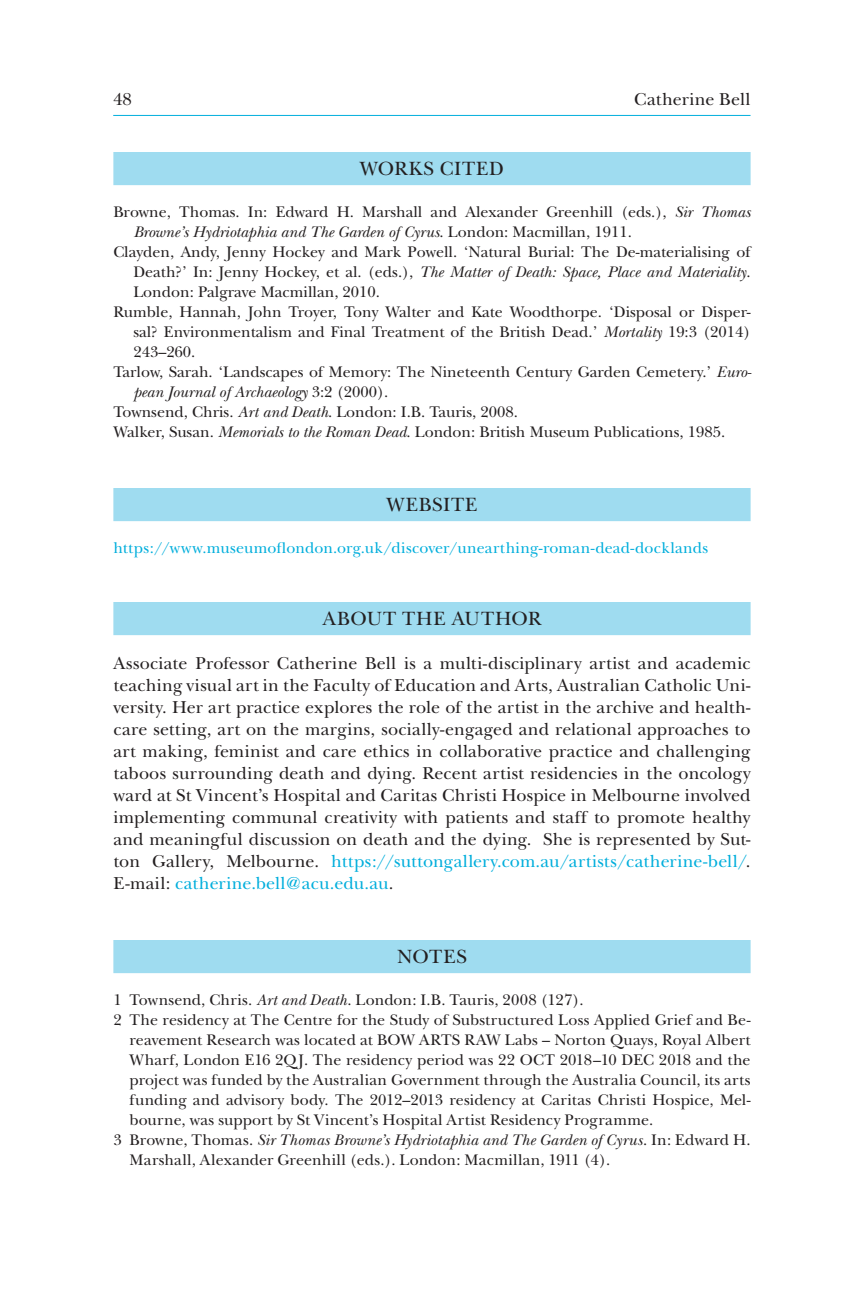
<style>
.page{position:relative;width:864px;height:1296px;background:#fff}
.page>*{position:absolute;margin:0;border:0;box-sizing:border-box;transform-origin:0 0}
.t1{font:20px "New Baskerville";letter-spacing:.04em;color:#231f20}
.t2{font:18px/22px "New Baskerville";letter-spacing:.02em;color:#231f20;text-align:justify}
.t3{font:16px "New Baskerville";color:#231f20}
.t4{font:italic 16px "New Baskerville";color:#231f20}
.t5{font:16px "New Baskerville";letter-spacing:.015em;color:#00aedc}
.s1{font-style:italic}
.s2{font-style:normal}
.s3{color:#00aedc}
</style>
<div class="page">
<hr style="left:113px;top:115px;width:638px;height:1px;background:#00aedc">
<div style="left:113px;top:152px;width:638px;height:33px;background:#9fdcf0"></div>
<div style="left:113px;top:488px;width:638px;height:33px;background:#9fdcf0"></div>
<div style="left:113px;top:602px;width:638px;height:33px;background:#9fdcf0"></div>
<div style="left:113px;top:940px;width:638px;height:33px;background:#9fdcf0"></div>
<p class="t2" style="left:113px;top:88px;width:20px">48</p>
<p class="t2" style="left:634px;top:88px;width:118px">Catherine Bell</p>
<p class="t1" style="left:360px;top:157px;width:146px">WORKS CITED</p>
<p class="t3" style="left:113px;top:203px;width:639px">Browne, Thomas. In: Edward H. Marshall and Alexander Greenhill (eds.), <span class="s1">Sir Thomas</span></p>
<p class="t4" style="left:133px;top:223px;width:500px">Browne’s Hydriotaphia and The Garden of Cyrus<span class="s2">. London: Macmillan, 1911.</span></p>
<p class="t3" style="left:113px;top:243px;width:639px">Clayden, Andy, Jenny Hockey and Mark Powell. ‘Natural Burial: The De-materialising of</p>
<p class="t4" style="left:133px;top:263px;width:619px"><span class="s2">Death?’ In: Jenny Hockey, et al. (eds.),</span> The Matter of Death: Space, Place and Materiality<span class="s2">.</span></p>
<p class="t3" style="left:133px;top:283px;width:248px">London: Palgrave Macmillan, 2010.</p>
<p class="t3" style="left:113px;top:303px;width:639px">Rumble, Hannah, John Troyer, Tony Walter and Kate Woodthorpe. ‘Disposal or Disper-</p>
<p class="t3" style="left:133px;top:323px;width:619px">sal? Environmentalism and Final Treatment of the British Dead.’ <span class="s1">Mortality</span> 19:3 (2014)</p>
<p class="t3" style="left:133px;top:343px;width:64px">243–260.</p>
<p class="t3" style="left:113px;top:363px;width:640px">Tarlow, Sarah. ‘Landscapes of Memory: The Nineteenth Century Garden Cemetery.’ <span class="s1">Euro-</span></p>
<p class="t4" style="left:133px;top:383px;width:256px">pean Journal of Archaeology <span class="s2">3:2 (2000).</span></p>
<p class="t3" style="left:113px;top:403px;width:406px">Townsend, Chris. <span class="s1">Art and Death</span>. London: I.B. Tauris, 2008.</p>
<p class="t3" style="left:113px;top:423px;width:613px">Walker, Susan. <span class="s1">Memorials to the Roman Dead</span>. London: British Museum Publications, 1985.</p>
<p class="t1" style="left:386px;top:493px;width:33px">Website</p>
<p class="t5" style="left:113px;top:539px;width:596px">https://www.museumoflondon.org.uk/discover/unearthing-roman-dead-docklands</p>
<p class="t1" style="left:323px;top:607px;width:220px">ABOUT THE AUTHOR</p>
<p class="t2" style="left:113px;top:652px;width:639px">Associate Professor Catherine Bell is a multi-disciplinary artist and academic teaching visual art in the Faculty of Education and Arts, Australian Catholic Uni&shy;versity. Her art practice explores the role of the artist in the archive and health&shy;care setting, art on the margins, socially-engaged and relational approaches to art making, feminist and care ethics in collaborative practice and challenging taboos surrounding death and dying. Recent artist residencies in the oncology ward at St Vincent’s Hospital and Caritas Christi Hospice in Melbourne involved implementing communal creativity with patients and staff to promote healthy and meaningful discussion on death and the dying. She is represented by Sut&shy;ton Gallery, Melbourne. <span class="s3">https://suttongallery.com.au/artists/catherine-bell/</span>.<br>E-mail: <span class="s3">catherine.bell@acu.edu.au</span>.</p>
<p class="t1" style="left:397px;top:945px;width:71px">NOTES</p>
<p class="t3" style="left:113px;top:991px;width:472px">1 Townsend, Chris. <span class="s1">Art and Death</span>. London: I.B. Tauris, 2008 (127).</p>
<p class="t3" style="left:113px;top:1011px;width:639px">2 The residency at The Centre for the Study of Substructured Loss Applied Grief and Be-</p>
<p class="t3" style="left:130px;top:1031px;width:623px">reavement Research was located at BOW ARTS RAW Labs – Norton Quays, Royal Albert</p>
<p class="t3" style="left:130px;top:1051px;width:623px">Wharf, London E16 2Q J. The residency period was 22 OCT 2018–10 DEC 2018 and the</p>
<p class="t3" style="left:130px;top:1071px;width:623px">project was funded by the Australian Government through the Australia Council, its arts</p>
<p class="t3" style="left:130px;top:1091px;width:623px">funding and advisory body. The 2012–2013 residency at Caritas Christi Hospice, Mel-</p>
<p class="t3" style="left:130px;top:1111px;width:525px">bourne, was support by St Vincent’s Hospital Artist Residency Programme.</p>
<p class="t4" style="left:113px;top:1131px;width:639px"><span class="s2">3 Browne, Thomas.</span> Sir Thomas Browne’s Hydriotaphia and The Garden of Cyrus<span class="s2">. In: Edward H.</span></p>
<p class="t3" style="left:130px;top:1151px;width:482px">Marshall, Alexander Greenhill (eds.). London: Macmillan, 1911 (4).</p>
</div>
